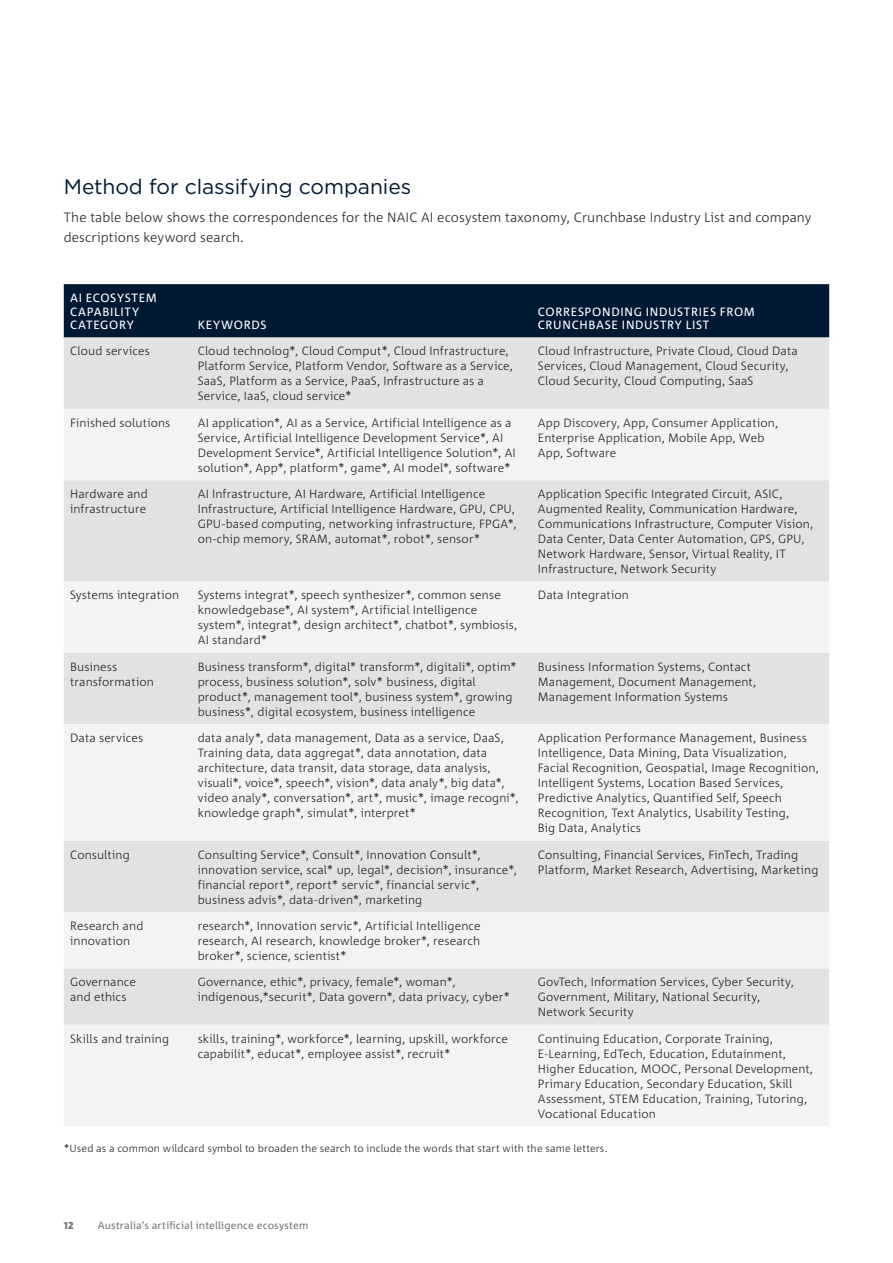
<style>
.page{position:relative;width:893px;height:1263px;background:#fff}
.page>*{position:absolute;margin:0;border:0;box-sizing:border-box;transform-origin:0 0}
.H2_Heading{font:21px "Gotham";letter-spacing:-.005em;color:#001932}
.Body_Copy{font:300 13.5px/19.5px "Corpid C1";letter-spacing:.005em;color:#231f20}
.Table_text{font:300 12px/15px "Corpid C1";letter-spacing:.01em;color:#231f20}
.Table_header_row{font:12px/13.5px "Corpid C1";letter-spacing:.055em;color:#fff}
.Notes{font:300 10.5px "Corpid C1";letter-spacing:.01em;color:#231f20}
.t1{font:10.5px "Corpid C1";letter-spacing:.015em;color:#757679}
.t2{font:800 10.5px "Corpid C1";color:#757679}
</style>
<div class="page">
<div style="left:64px;top:284px;width:765px;height:53px;background:#001932"></div>
<div style="left:64px;top:337px;width:765px;height:72px;background:#e1e2e4"></div>
<svg style="left:64px;top:409px;width:765px;height:717px;fill:#f2f3f4"></svg>
<h2 class="H2_Heading" style="left:64px;top:173px;width:349px">Method for classifying companies</h2>
<p class="Body_Copy" style="left:64px;top:207px;width:749px">The table below shows the correspondences for the NAIC AI ecosystem taxonomy, Crunchbase Industry List and company descriptions keyword search.</p>
<p class="Table_header_row" style="left:70px;top:291px;width:88px">AI ECOSYSTEM<br>CAPABILITY<br>CATEGORY</p>
<p class="Table_header_row" style="left:198px;top:318px;width:70px">KEYWORDS</p>
<p class="Table_header_row" style="left:538px;top:304px;width:219px">CORRESPONDING INDUSTRIES FROM<br>CRUNCHBASE INDUSTRY LIST</p>
<p class="Table_text" style="left:70px;top:343px;width:81px">Cloud services</p>
<p class="Table_text" style="left:198px;top:343px;width:317px">Cloud technolog*, Cloud Comput*, Cloud Infrastructure, Platform Service, Platform Vendor, Software as a Service, SaaS, Platform as a Service, PaaS, Infrastructure as a Service, IaaS, cloud service*</p>
<p class="Table_text" style="left:538px;top:343px;width:261px">Cloud Infrastructure, Private Cloud, Cloud Data<br>Services, Cloud Management, Cloud Security,<br>Cloud Security, Cloud Computing, SaaS</p>
<p class="Table_text" style="left:70px;top:415px;width:102px">Finished solutions</p>
<p class="Table_text" style="left:198px;top:415px;width:320px">AI application*, AI as a Service, Artificial Intelligence as a Service, Artificial Intelligence Development Service*, AI Development Service*, Artificial Intelligence Solution*, AI solution*, App*, platform*, game*, AI model*, software*</p>
<p class="Table_text" style="left:538px;top:415px;width:242px">App Discovery, App, Consumer Application,<br>Enterprise Application, Mobile App, Web<br>App, Software</p>
<p class="Table_text" style="left:70px;top:486px;width:79px">Hardware and infrastructure</p>
<p class="Table_text" style="left:198px;top:486px;width:320px">AI Infrastructure, AI Hardware, Artificial Intelligence Infrastructure, Artificial Intelligence Hardware, GPU, CPU, GPU-based computing, networking infrastructure, FPGA*, on-chip memory, SRAM, automat*, robot*, sensor*</p>
<p class="Table_text" style="left:538px;top:486px;width:277px">Application Specific Integrated Circuit, ASIC, Augmented Reality, Communication Hardware, Communications Infrastructure, Computer Vision, Data Center, Data Center Automation, GPS, GPU, Network Hardware, Sensor, Virtual Reality, IT Infrastructure, Network Security</p>
<p class="Table_text" style="left:70px;top:587px;width:111px">Systems integration</p>
<p class="Table_text" style="left:198px;top:587px;width:321px">Systems integrat*, speech synthesizer*, common sense knowledgebase*, AI system*, Artificial Intelligence system*, integrat*, design architect*, chatbot*, symbiosis, AI standard*</p>
<p class="Table_text" style="left:538px;top:587px;width:93px">Data Integration</p>
<p class="Table_text" style="left:70px;top:659px;width:85px">Business transformation</p>
<p class="Table_text" style="left:198px;top:659px;width:321px">Business transform*, digital* transform*, digitali*, optim* process, business solution*, solv* business, digital product*, management tool*, business system*, growing business*, digital ecosystem, business intelligence</p>
<p class="Table_text" style="left:538px;top:659px;width:220px">Business Information Systems, Contact<br>Management, Document Management,<br>Management Information Systems</p>
<p class="Table_text" style="left:70px;top:730px;width:74px">Data services</p>
<p class="Table_text" style="left:198px;top:730px;width:323px">data analy*, data management, Data as a service, DaaS, Training data, data aggregat*, data annotation, data architecture, data transit, data storage, data analysis, visuali*, voice*, speech*, vision*, data analy*, big data*, video analy*, conversation*, art*, music*, image recogni*, knowledge graph*, simulat*, interpret*</p>
<p class="Table_text" style="left:538px;top:730px;width:283px">Application Performance Management, Business Intelligence, Data Mining, Data Visualization, Facial Recognition, Geospatial, Image Recognition, Intelligent Systems, Location Based Services, Predictive Analytics, Quantified Self, Speech Recognition, Text Analytics, Usability Testing,<br>Big Data, Analytics</p>
<p class="Table_text" style="left:70px;top:846px;width:61px">Consulting</p>
<p class="Table_text" style="left:198px;top:846px;width:321px">Consulting Service*, Consult*, Innovation Consult*, innovation service, scal* up, legal*, decision*, insurance*, financial report*, report* servic*, financial servic*, business advis*, data-driven*, marketing</p>
<p class="Table_text" style="left:538px;top:846px;width:282px">Consulting, Financial Services, FinTech, Trading<br>Platform, Market Research, Advertising, Marketing</p>
<p class="Table_text" style="left:70px;top:918px;width:75px">Research and innovation</p>
<p class="Table_text" style="left:198px;top:918px;width:284px;text-align:justify">research*, Innovation servic*, Artificial Intelligence research, AI research, knowledge broker*, research broker*, science, scientist*</p>
<p class="Table_text" style="left:70px;top:974px;width:67px">Governance and ethics</p>
<p class="Table_text" style="left:198px;top:974px;width:314px">Governance, ethic*, privacy, female*, woman*, indigenous,*securit*, Data govern*, data privacy, cyber*</p>
<p class="Table_text" style="left:538px;top:974px;width:257px">GovTech, Information Services, Cyber Security,<br>Government, Military, National Security,<br>Network Security</p>
<p class="Table_text" style="left:70px;top:1030px;width:100px">Skills and training</p>
<p class="Table_text" style="left:198px;top:1030px;width:312px">skills, training*, workforce*, learning, upskill, workforce capabilit*, educat*, employee assist*, recruit*</p>
<p class="Table_text" style="left:538px;top:1030px;width:277px">Continuing Education, Corporate Training, E-Learning, EdTech, Education, Edutainment, Higher Education, MOOC, Personal Development, Primary Education, Secondary Education, Skill Assessment, STEM Education, Training, Tutoring, Vocational Education</p>
<p class="Notes" style="left:64px;top:1141px;width:545px">*Used as a common wildcard symbol to broaden the search to include the words that start with the same letters.</p>
<p class="t2" style="left:64px;top:1218px;width:11px">12</p>
<p class="t1" style="left:98px;top:1218px;width:212px">Australia’s artificial intelligence ecosystem</p>
</div>
